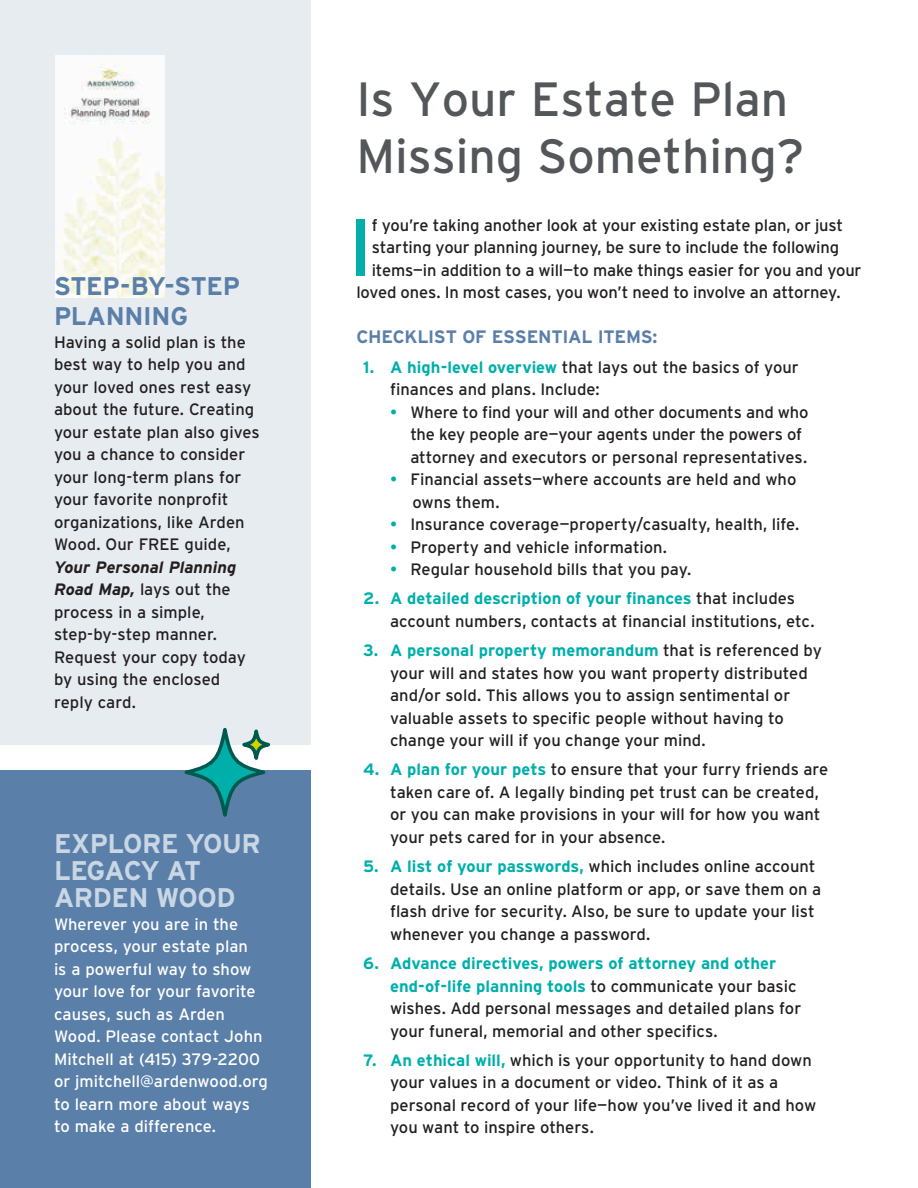
<style>
.page{position:relative;width:918px;height:1188px;background:#fff}
.page>*{position:absolute;margin:0;border:0;box-sizing:border-box;transform-origin:0 0}
.t1{font:80.85px "Interstate";color:#00afaa}
.t2{font:48px/57px "Interstate";color:#54575a}
.t3{font:700 27px/27px "Interstate";letter-spacing:-.015em;color:#c9d6e3}
.t4{font:700 25.5px/30px "Interstate";letter-spacing:-.01em;color:#5a7fa9}
.t5{font:700 18px "Interstate";letter-spacing:-.015em;color:#5a7fa9}
.t6{font:16.5px/22.5px "Interstate";color:#231f20}
.t7{font:16.5px/22.5px "Interstate";color:#fff}
.s1{font-weight:700;font-style:italic}
.s2{font-weight:700;color:#00afaa}
.s3{color:#00afaa}
</style>
<div class="page">
<div style="left:0;top:0;width:310px;height:745px;background:#e7ecf1"></div>
<img style="left:56px;top:55px;width:108px;height:242px">
<div style="left:0;top:770px;width:310px;height:418px;background:#5a7fa9"></div>
<svg style="left:186px;top:730px;width:77px;height:85px"></svg>
<div style="left:185px;top:728px;width:80px;height:89px;border:4px solid #00594f;border-radius:50%"></div>
<svg style="left:244px;top:731px;width:24px;height:27px"></svg>
<div style="left:242px;top:729px;width:28px;height:31px;border:4px solid #00594f;border-radius:50%"></div>
<h3 class="t4" style="left:54px;top:271px;width:188px">STEP-BY-STEP<br>PLANNING</h3>
<p class="t6" style="left:54px;top:330px;width:199px">Having a solid plan is the best way to help you and your loved ones rest easy</p>
<p class="t6" style="left:54px;top:398px;width:207px">about the future. Creating your estate plan also gives you a chance to consider your long-term plans for your favorite nonprofit organizations, like Arden<br>Wood. Our FREE guide,<br><span class="s1">Your Personal Planning<br>Road Map,</span> lays out the process in a simple, step-by-step manner.<br>Request your copy today by using the enclosed reply card.</p>
<h3 class="t3" style="left:54px;top:830px;width:208px">EXPLORE YOUR<br>LEGACY AT<br>ARDEN WOOD</h3>
<p class="t7" style="left:54px;top:912px;width:215px">Wherever you are in the process, your estate plan<br>is a powerful way to show your love for your favorite causes, such as Arden<br>Wood. Please contact John<br>Mitchell at (415) 379-2200 or jmitchell@ardenwood.org to learn more about ways to make a difference.</p>
<h1 class="t2" style="left:356px;top:71px;width:449px">Is Your Estate Plan<br>Missing Something?</h1>
<p class="t1" style="left:349px;top:202px;width:25px">I</p>
<p class="t6" style="left:372px;top:214px;width:473px">f you’re taking another look at your existing estate plan, or just</p>
<p class="t6" style="left:372px;top:236px;width:469px">starting your planning journey, be sure to include the following</p>
<p class="t6" style="left:372px;top:259px;width:491px">items—in addition to a will—to make things easier for you and your</p>
<p class="t6" style="left:356px;top:281px;width:486px">loved ones. In most cases, you won’t need to involve an attorney.</p>
<h2 class="t5" style="left:356px;top:327px;width:303px">CHECKLIST OF ESSENTIAL ITEMS:</h2>
<p class="t6" style="left:390px;top:355px;width:410px;text-indent:-27px"><span class="s2">1. A high-level overview</span> that lays out the basics of your finances and plans. Include:</p>
<p class="t6" style="left:410px;top:400px;width:400px;text-indent:-20px"><span class="s3">•</span> Where to find your will and other documents and who the key people are—your agents under the powers of attorney and executors or personal representatives.</p>
<p class="t6" style="left:412px;top:468px;width:386px;text-indent:-22px"><span class="s3">•</span> Financial assets—where accounts are held and who owns them.</p>
<p class="t6" style="left:390px;top:513px;width:411px"><span class="s3">•</span> Insurance coverage—property/casualty, health, life.</p>
<p class="t6" style="left:390px;top:535px;width:278px"><span class="s3">•</span> Property and vehicle information.</p>
<p class="t6" style="left:390px;top:558px;width:303px"><span class="s3">•</span> Regular household bills that you pay.</p>
<p class="t6" style="left:390px;top:587px;width:426px;text-indent:-27px"><span class="s2">2. A detailed description of your finances</span> that includes account numbers, contacts at financial institutions, etc.</p>
<p class="t6" style="left:390px;top:639px;width:433px;text-indent:-27px"><span class="s2">3. A personal property memorandum</span> that is referenced by your will and states how you want property distributed and/or sold. This allows you to assign sentimental or valuable assets to specific people without having to change your will if you change your mind.</p>
<p class="t6" style="left:390px;top:758px;width:440px;text-indent:-27px"><span class="s2">4. A plan for your pets</span> to ensure that your furry friends are taken care of. A legally binding pet trust can be created, or you can make provisions in your will for how you want your pets cared for in your absence.</p>
<p class="t6" style="left:390px;top:855px;width:432px;text-indent:-27px"><span class="s2">5. A list of your passwords,</span> which includes online account details. Use an online platform or app, or save them on a flash drive for security. Also, be sure to update your list whenever you change a password.</p>
<p class="t6" style="left:390px;top:952px;width:413px;text-indent:-27px"><span class="s2">6. Advance directives, powers of attorney and other end-of-life planning tools</span> to communicate your basic wishes. Add personal messages and detailed plans for your funeral, memorial and other specifics.</p>
<p class="t6" style="left:390px;top:1049px;width:428px;text-indent:-27px"><span class="s2">7. An ethical will,</span> which is your opportunity to hand down your values in a document or video. Think of it as a personal record of your life—how you’ve lived it and how you want to inspire others.</p>
</div>
